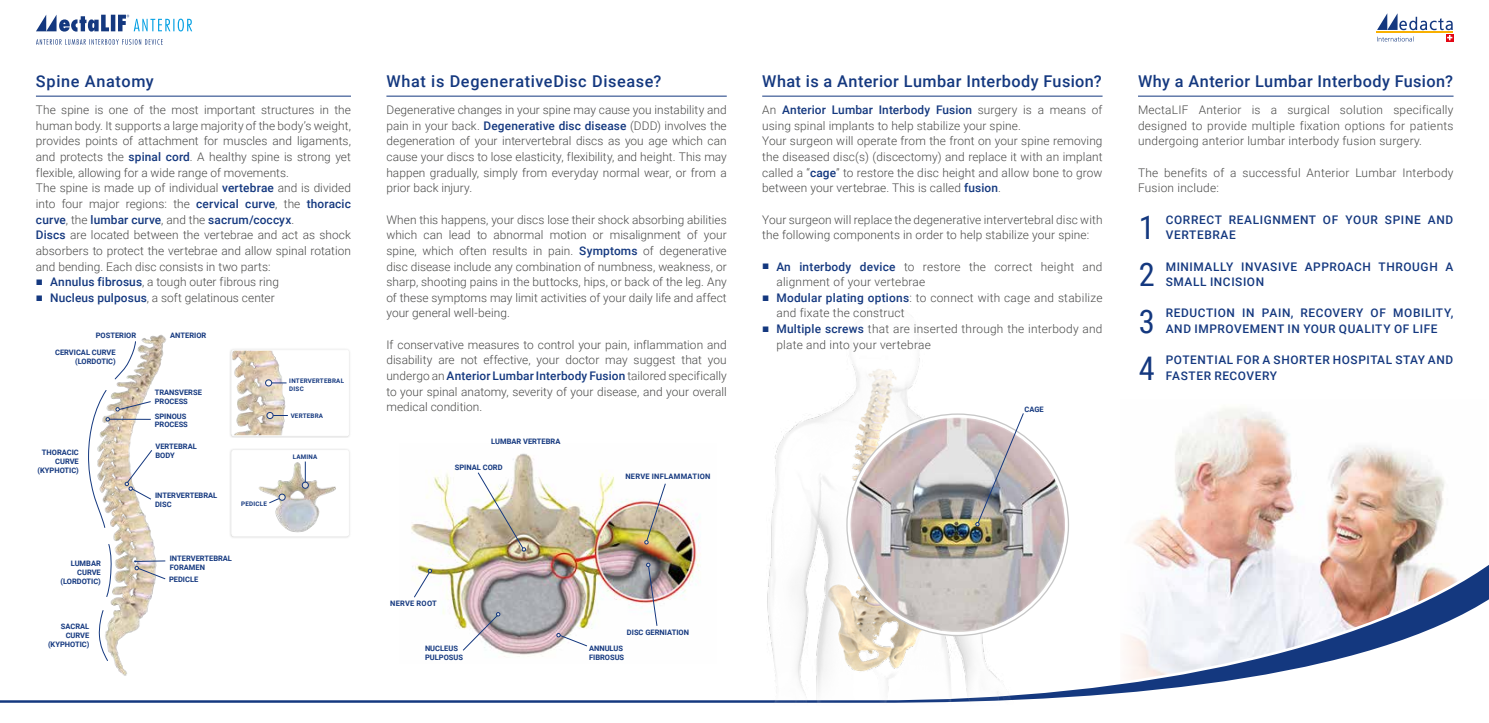
<style>
.page{position:relative;width:1489px;height:723px;background:#fff}
.page>*{position:absolute;margin:0;border:0;box-sizing:border-box;transform-origin:0 0}
.t1{font:32.5px/46.9px "Roboto Condensed";color:#14387f;text-align:justify}
.t2{font:500 16.25px "Roboto";letter-spacing:.025em;color:#14387f}
.t3{font:300 11.88px/15.6px "Roboto";letter-spacing:.01em;color:#4a4a49}
.t4{font:500 11.88px/15.6px "Roboto";letter-spacing:.05em;color:#14387f}
.t5{font:700 7.5px/9px "Roboto";color:#14387f}
.t6{font:700 7.5px "Roboto";letter-spacing:.035em;color:#14387f}
.t7{font:700 6.25px/7.5px "Roboto";letter-spacing:.035em;color:#14387f}
.s1{font-weight:500;color:#14387f}
.s2{font-family:"Arial";font-weight:400;color:#14387f}
</style>
<div class="page">
<img style="left:1133px;top:408px;width:312px;height:137px">
<hr style="left:1376px;top:32px;width:77px;height:1px;background:#f9b000">
<svg style="left:1376px;top:13px;width:76px;height:29px"></svg>
<hr style="left:36px;top:96px;width:315px;height:1px;background:#14387f">
<hr style="left:762px;top:96px;width:340px;height:1px;background:#14387f">
<hr style="left:386px;top:96px;width:340px;height:1px;background:#14387f">
<svg style="left:0;top:545px;width:1488px;height:158px"></svg>
<hr style="left:1137px;top:96px;width:316px;height:1px;background:#14387f">
<img style="left:88px;top:334px;width:88px;height:350px">
<svg style="left:99px;top:610px;width:9px;height:51px"></svg>
<svg style="left:106px;top:544px;width:6px;height:53px"></svg>
<svg style="left:114px;top:341px;width:22px;height:39px"></svg>
<svg style="left:125px;top:449px;width:28px;height:51px"></svg>
<svg style="left:116px;top:394px;width:35px;height:17px"></svg>
<hr style="left:109px;top:419px;width:42px;height:1px;background:#14387f">
<svg style="left:88px;top:389px;width:22px;height:139px"></svg>
<svg style="left:134px;top:560px;width:32px;height:20px"></svg>
<div style="left:229px;top:347px;width:122px;height:91px;background:#f0f0f0"></div>
<div style="left:232px;top:350px;width:116px;height:86px;background:#fff;border-radius:2px"></div>
<img style="left:233px;top:352px;width:54px;height:82px">
<div style="left:231px;top:350px;width:118px;height:86px;border:1px solid #fff;border-radius:2px"></div>
<svg style="left:272px;top:383px;width:14px;height:1px"></svg>
<div style="left:265px;top:380px;width:7px;height:6px;background:#fcf7f7;border-radius:50%"></div>
<div style="left:265px;top:380px;width:7px;height:6px;border:1px solid #14387f;border-radius:50%"></div>
<svg style="left:273px;top:415px;width:15px;height:1px"></svg>
<div style="left:267px;top:412px;width:6px;height:7px;background:#ece2d7;border-radius:50%"></div>
<div style="left:267px;top:412px;width:6px;height:7px;border:1px solid #14387f;border-radius:50%"></div>
<div style="left:229px;top:447px;width:122px;height:91px;background:#f0f0f0"></div>
<div style="left:232px;top:450px;width:116px;height:86px;background:#fff;border-radius:2px"></div>
<img style="left:258px;top:462px;width:78px;height:71px">
<div style="left:231px;top:450px;width:118px;height:86px;border:1px solid #fff;border-radius:2px"></div>
<svg style="left:269px;top:494px;width:16px;height:9px"></svg>
<svg style="left:302px;top:461px;width:6px;height:27px"></svg>
<img style="left:399px;top:453px;width:317px;height:210px">
<svg style="left:556px;top:633px;width:31px;height:14px"></svg>
<svg style="left:413px;top:569px;width:19px;height:29px"></svg>
<svg style="left:646px;top:563px;width:11px;height:63px"></svg>
<img style="left:477px;top:472px;width:49px;height:80px">
<svg style="left:462px;top:612px;width:38px;height:39px"></svg>
<img style="left:739px;top:326px;width:274px;height:377px">
<svg style="left:36px;top:39px;width:127px;height:6px"></svg>
<svg style="left:36px;top:15px;width:156px;height:17px"></svg>
<svg style="left:847px;top:414px;width:221px;height:221px"></svg>
<img style="left:849px;top:417px;width:216px;height:215px;border-radius:108px">
<svg style="left:975px;top:412px;width:49px;height:114px;background:#bcb7b9"></svg>
<svg style="left:644px;top:483px;width:22px;height:61px"></svg>
<h2 class="t2" style="left:36px;top:70px;width:119px">Spine Anatomy</h2>
<p class="t3" style="left:36px;top:102px;width:316px">The spine is one of the most important structures in the human body. It supports a large majority of the body’s weight, provides points of attachment for muscles and ligaments, and protects the <span class="s1">spinal cord</span>. A healthy spine is strong yet flexible, allowing for a wide range of movements.<br>The spine is made up of individual <span class="s1">vertebrae</span> and is divided into four major regions: the <span class="s1">cervical curve</span>, the <span class="s1">thoracic curve</span>, the <span class="s1">lumbar curve</span>, and the <span class="s1">sacrum/coccyx</span>.<br><span class="s1">Discs</span> are located between the vertebrae and act as shock absorbers to protect the vertebrae and allow spinal rotation and bending. Each disc consists in two parts:</p>
<p class="t3" style="left:36px;top:274px;width:244px"><span class="s2">■</span> <span class="s1">Annulus fibrosus</span>, a tough outer fibrous ring</p>
<p class="t3" style="left:36px;top:289px;width:240px"><span class="s2">■</span> <span class="s1">Nucleus pulposus</span>, a soft gelatinous center</p>
<p class="t5" style="left:96px;top:330px;width:42px">POSTERIOR</p>
<p class="t5" style="left:170px;top:330px;width:38px">ANTERIOR</p>
<p class="t5" style="left:55px;top:348px;width:62px;text-align:right">CERVICAL CURVE (LORDOTIC)</p>
<p class="t5" style="left:38px;top:447px;width:43px;text-align:right">THORACIC<br>CURVE (KYPHOTIC)</p>
<p class="t5" style="left:60px;top:559px;width:42px;text-align:right">LUMBAR<br>CURVE (LORDOTIC)</p>
<p class="t5" style="left:48px;top:622px;width:43px;text-align:right">SACRAL<br>CURVE (KYPHOTIC)</p>
<p class="t5" style="left:155px;top:388px;width:49px">TRANSVERSE<br>PROCESS</p>
<p class="t5" style="left:155px;top:411px;width:35px">SPINOUS<br>PROCESS</p>
<p class="t5" style="left:155px;top:441px;width:43px">VERTEBRAL<br>BODY</p>
<p class="t5" style="left:155px;top:491px;width:64px">INTERVERTEBRAL<br>DISC</p>
<p class="t7" style="left:241px;top:499px;width:27px">PEDICLE</p>
<p class="t5" style="left:170px;top:554px;width:64px">INTERVERTEBRAL<br>FORAMEN</p>
<p class="t5" style="left:169px;top:575px;width:31px">PEDICLE</p>
<p class="t7" style="left:289px;top:377px;width:56px">INTERVERTEBRAL<br>DISC</p>
<p class="t7" style="left:291px;top:411px;width:34px">VERTEBRA</p>
<p class="t7" style="left:293px;top:453px;width:26px">LAMINA</p>
<h2 class="t2" style="left:386px;top:70px;width:276px">What is DegenerativeDisc Disease?</h2>
<h2 class="t2" style="left:762px;top:70px;width:341px">What is a Anterior Lumbar Interbody Fusion?</h2>
<p class="t3" style="left:386px;top:102px;width:342px;text-align:justify">Degenerative changes in your spine may cause you instability and pain in your back. <span class="s1">Degenerative disc disease</span> (DDD) involves the degeneration of your intervertebral discs as you age which can cause your discs to lose elasticity, flexibility, and height. This may happen gradually, simply from everyday normal wear, or from a prior back injury.</p>
<p class="t3" style="left:386px;top:211px;width:342px;text-align:justify">When this happens, your discs lose their shock absorbing abilities which can lead to abnormal motion or misalignment of your spine, which often results in pain. <span class="s1">Symptoms</span> of degenerative disc disease include any combination of numbness, weakness, or sharp, shooting pains in the buttocks, hips, or back of the leg. Any of these symptoms may limit activities of your daily life and affect your general well-being.</p>
<p class="t3" style="left:386px;top:336px;width:342px;text-align:justify">If conservative measures to control your pain, inflammation and disability are not effective, your doctor may suggest that you undergo an <span class="s1">Anterior Lumbar Interbody Fusion</span> tailored specifically to your spinal anatomy, severity of your disease, and your overall medical condition.</p>
<p class="t3" style="left:762px;top:102px;width:342px">An <span class="s1">Anterior Lumbar Interbody Fusion</span> surgery is a means of using spinal implants to help stabilize your spine.<br>Your surgeon will operate from the front on your spine removing the diseased disc(s) (discectomy) and replace it with an implant called a “<span class="s1">cage</span>” to restore the disc height and allow bone to grow between your vertebrae. This is called <span class="s1">fusion</span>.</p>
<p class="t3" style="left:762px;top:211px;width:342px">Your surgeon will replace the degenerative intervertebral disc with the following components in order to help stabilize your spine:</p>
<p class="t3" style="left:776px;top:258px;width:327px;text-indent:-14px"><span class="s2">■</span> <span class="s1">An interbody device</span> to restore the correct height and alignment of your vertebrae</p>
<p class="t3" style="left:776px;top:289px;width:327px;text-indent:-14px"><span class="s2">■</span> <span class="s1">Modular plating options</span>: to connect with cage and stabilize and fixate the construct</p>
<p class="t3" style="left:776px;top:321px;width:327px;text-indent:-14px"><span class="s2">■</span> <span class="s1">Multiple screws</span> that are inserted through the interbody and plate and into your vertebrae</p>
<p class="t5" style="left:1024px;top:404px;width:21px">CAGE</p>
<p class="t5" style="left:491px;top:437px;width:71px">LUMBAR VERTEBRA</p>
<p class="t5" style="left:455px;top:462px;width:49px">SPINAL CORD</p>
<p class="t6" style="left:390px;top:598px;width:48px">NERVE ROOT</p>
<p class="t5" style="left:425px;top:643px;width:40px">NUCLEUS<br>PULPOSUS</p>
<p class="t6" style="left:625px;top:471px;width:87px">NERVE INFLAMMATION</p>
<p class="t5" style="left:627px;top:628px;width:64px">DISC GERNIATION</p>
<p class="t5" style="left:589px;top:643px;width:37px">ANNULUS<br>FIBROSUS</p>
<h2 class="t2" style="left:1137px;top:70px;width:316px">Why a Anterior Lumbar Interbody Fusion?</h2>
<p class="t3" style="left:1137px;top:102px;width:317px;text-align:justify">MectaLIF Anterior is a surgical solution specifically designed to provide multiple fixation options for patients undergoing anterior lumbar interbody fusion surgery.</p>
<p class="t3" style="left:1137px;top:164px;width:317px">The benefits of a successful Anterior Lumbar Interbody<br>Fusion include:</p>
<h1 class="t1" style="left:1138px;top:203px;width:18px">1</h1>
<p class="t4" style="left:1165px;top:211px;width:289px">CORRECT REALIGNMENT OF YOUR SPINE AND<br>VERTEBRAE</p>
<p class="t4" style="left:1165px;top:258px;width:289px">MINIMALLY INVASIVE APPROACH THROUGH A<br>SMALL INCISION</p>
<p class="t4" style="left:1165px;top:305px;width:289px">REDUCTION IN PAIN, RECOVERY OF MOBILITY,<br>AND IMPROVEMENT IN YOUR QUALITY OF LIFE</p>
<p class="t4" style="left:1165px;top:352px;width:289px">POTENTIAL FOR A SHORTER HOSPITAL STAY AND<br>FASTER RECOVERY</p>
<h1 class="t1" style="left:1138px;top:250px;width:18px">2<br>3<br>4</h1>
</div>
